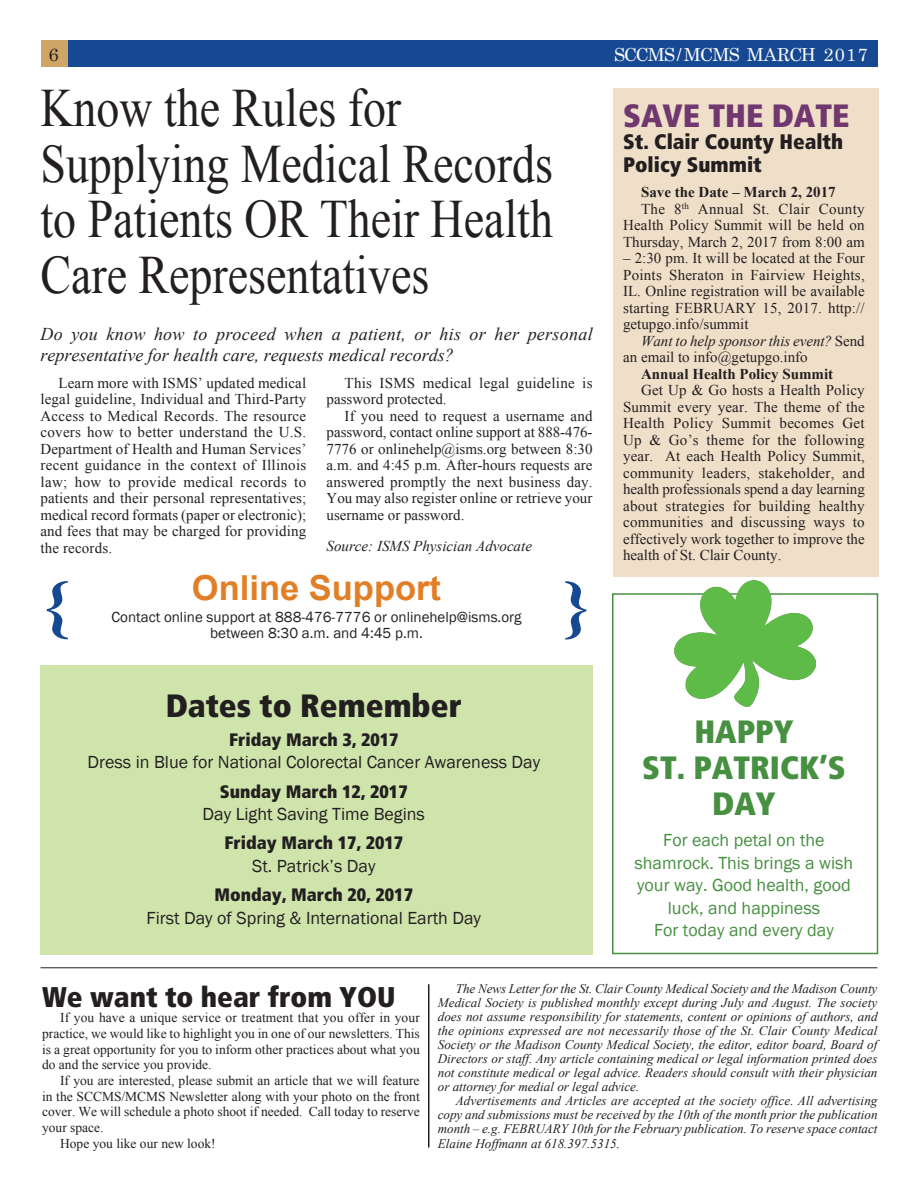
<style>
.page{position:relative;width:918px;height:1188px;background:#fff}
.page>*{position:absolute;margin:0;border:0;box-sizing:border-box;transform-origin:0 0}
.t1{font:700 66.15px "Times New Roman";color:#174992;scale:1.18 1}
.Headline{font:54px/55.5px "Times New Roman";color:#231f20;scale:.85 1}
.t2{font:700 34.5px "Arial";color:#e17f27}
.Subhead{font:900 condensed 32.25px/36px "Frutiger";color:#478f41;text-align:center}
.Subhead-2{font:900 condensed 32.25px "Frutiger";color:#231f20}
.Subhead-3{font:900 condensed 32.25px "Frutiger";color:#713870}
.Subhead-4{font:900 condensed 28.5px "Frutiger";color:#231f20}
.Subhead-5{font:900 condensed 21px/22.5px "Frutiger";color:#231f20}
.body_text{font:italic 18px/21px "Times New Roman";color:#231f20}
.body_text-2{font:18px/22.5px "Franklin Gothic";color:#478f41;text-align:center}
.Box_text{font:18px/22.5px "Franklin Gothic";color:#231f20;text-align:center}
.Subhead-6{font:18px/22.5px "Franklin Gothic";color:#231f20;text-align:center}
.Box_text-2{font:900 condensed 18px/22.5px "Frutiger";color:#231f20;text-align:center}
.t3{font:18px "Apple Myungjo";color:#fff}
.t4{font:18px "Apple Myungjo";color:#231f20}
.body_text-3{font:15px/16.5px "Times New Roman";color:#231f20;text-align:justify}
.Box_text-3{font:15px "Franklin Gothic";color:#231f20}
.body_text-4{font:700 15px "Times New Roman";color:#231f20}
.body_text-5{font:italic 15px "Times New Roman";color:#231f20}
.body_text-6{font:13.5px/15.6px "Times New Roman";color:#231f20;text-align:justify}
.body_text-7{font:italic 13.2px/14px "Times New Roman";color:#231f20;text-align:justify}
.s1{font-family:"Frutiger";font-weight:900;font-stretch:condensed}
.s2{font-family:"Franklin Gothic";font-weight:400;font-stretch:normal}
.s3{font-style:italic}
</style>
<div class="page">
<div style="left:41px;top:40px;width:27px;height:28px;background:#d0a666"></div>
<div style="left:68px;top:40px;width:810px;height:28px;background:#174992"></div>
<hr style="left:40px;top:967px;width:838px;height:1px;background:#231f20">
<hr style="left:428px;top:984px;width:1px;height:163px;background:#231f20">
<div style="left:40px;top:665px;width:553px;height:289px;background:#cee4ab"></div>
<div style="left:613px;top:89px;width:265px;height:488px;background:#efdfc9"></div>
<div style="left:612px;top:593px;width:266px;height:361px;border:2px solid #478f41"></div>
<img style="left:674px;top:580px;width:141px;height:126px">
<p class="t4" style="left:48px;top:44px;width:13px">6</p>
<p class="t3" style="left:615px;top:44px;width:255px">SCCMS/MCMS MARCH 2017</p>
<p class="Headline" style="left:40px;top:79px;width:604px">Know the Rules for<br>Supplying Medical Records to Patients OR Their Health<br>Care Representatives</p>
<p class="body_text" style="left:41px;top:323px;width:554px">Do you know how to proceed when a patient, or his or her personal representative for health care, requests medical records?</p>
<p class="body_text-3" style="left:41px;top:374px;width:267px;text-indent:18px">Learn more with ISMS’ updated medical legal guideline, Individual and Third-Party Access to Medical Records. The resource covers how to better understand the U.S.<br>Department of Health and Human Services’ recent guidance in the context of Illinois law; how to provide medical records to patients and their personal representatives; medical record formats (paper or electronic); and fees that may be charged for providing the records.</p>
<p class="body_text-3" style="left:327px;top:374px;width:267px;text-indent:18px">This ISMS medical legal guideline is password protected.</p>
<p class="body_text-3" style="left:327px;top:407px;width:268px;text-indent:18px">If you need to request a username and password, contact online support at 888-476- 7776 or onlinehelp@isms.org between 8:30 a.m. and 4:45 p.m. After-hours requests are answered promptly the next business day.<br>You may also register online or retrieve your username or password.</p>
<p class="body_text-5" style="left:327px;top:538px;width:207px">Source: ISMS Physician Advocate</p>
<p class="t1" style="left:40px;top:565px;width:28px">{</p>
<p class="t2" style="left:192px;top:565px;width:251px">Online Support</p>
<p class="Box_text-3" style="left:112px;top:607px;width:411px">Contact online support at 888-476-7776 or onlinehelp@isms.org</p>
<p class="Box_text-3" style="left:210px;top:624px;width:214px">between 8:30 a.m. and 4:45 p.m.</p>
<p class="Subhead-2" style="left:166px;top:686px;width:298px">Dates to Remember</p>
<p class="Subhead-6" style="left:88px;top:729px;width:454px"><span class="s1">Friday March 3, 2017<br></span>Dress in Blue for National Colorectal Cancer Awareness Day</p>
<p class="Box_text" style="left:203px;top:781px;width:224px"><span class="s1">Sunday March 12, 2017<br></span>Day Light Saving Time Begins</p>
<p class="Box_text-2" style="left:224px;top:832px;width:180px">Friday March 17, 2017<br><span class="s2">St. Patrick’s Day</span></p>
<p class="Box_text" style="left:147px;top:884px;width:336px"><span class="s1">Monday, March 20, 2017<br></span>First Day of Spring &amp; International Earth Day</p>
<p class="t1" style="left:562px;top:566px;width:28px">}</p>
<p class="Subhead-3" style="left:623px;top:96px;width:228px">SAVE THE DATE</p>
<p class="Subhead-5" style="left:623px;top:130px;width:222px">St. Clair County Health<br>Policy Summit</p>
<p class="body_text-4" style="left:641px;top:183px;width:196px">Save the Date – March 2, 2017</p>
<p class="body_text-3" style="left:623px;top:200px;width:243px;text-indent:18px">The 8<sup>th</sup> Annual St. Clair County Health Policy Summit will be held on Thursday, March 2, 2017 from 8:00 am</p>
<p class="body_text-3" style="left:623px;top:250px;width:243px">– 2:30 pm. It will be located at the Four Points Sheraton in Fairview Heights, IL. Online registration will be available starting FEBRUARY 15, 2017. http:// getupgo.info/summit</p>
<p class="body_text-3" style="left:623px;top:332px;width:243px;text-indent:18px"><span class="s3">Want to help sponsor this event?</span> Send an email to info@getupgo.info</p>
<p class="body_text-4" style="left:641px;top:365px;width:194px">Annual Health Policy Summit</p>
<p class="body_text-3" style="left:623px;top:382px;width:243px;text-indent:18px">Get Up &amp; Go hosts a Health Policy Summit every year. The theme of the Health Policy Summit becomes Get Up &amp; Go’s theme for the following year. At each Health Policy Summit, community leaders, stakeholder, and health professionals spend a day learning about strategies for building healthy communities and discussing ways to effectively work together to improve the health of St. Clair County.</p>
<p class="Subhead" style="left:642px;top:713px;width:205px">HAPPY<br>ST. PATRICK’S<br>DAY</p>
<p class="body_text-2" style="left:635px;top:829px;width:220px">For each petal on the shamrock. This brings a wish your way. Good health, good luck, and happiness</p>
<p class="body_text-2" style="left:654px;top:919px;width:181px">For today and every day</p>
<p class="Subhead-4" style="left:42px;top:979px;width:355px">We want to hear from YOU</p>
<p class="body_text-6" style="left:42px;top:1010px;width:379px;text-indent:18px">If you have a unique service or treatment that you offer in your practice, we would like to highlight you in one of our newsletters. This is a great opportunity for you to inform other practices about what you do and the service you provide.</p>
<p class="body_text-6" style="left:42px;top:1072px;width:379px;text-indent:18px">If you are interested, please submit an article that we will feature in the SCCMS/MCMS Newsletter along with your photo on the front cover. We will schedule a photo shoot if needed. Call today to reserve your space.</p>
<p class="body_text-6" style="left:60px;top:1135px;width:157px">Hope you like our new look!</p>
<p class="body_text-7" style="left:438px;top:982px;width:441px;text-indent:18px">The News Letter for the St. Clair County Medical Society and the Madison County Medical Society is published monthly except during July and August. The society does not assume responsibility for statements, content or opinions of authors, and the opinions expressed are not necessarily those of the St. Clair County Medical Society or the Madison County Medical Society, the editor, editor board, Board of Directors or staff. Any article containing medical or legal information printed does not constitute medical or legal advice. Readers should consult with their physician or attorney for medial or legal advice.</p>
<p class="body_text-7" style="left:438px;top:1094px;width:441px;text-indent:18px">Advertisements and Articles are accepted at the society office. All advertising copy and submissions must be received by the 10th of the month prior the publication month – e.g. FEBRUARY 10th for the February publication. To reserve space contact Elaine Hoffmann at 618.397.5315.</p>
</div>
